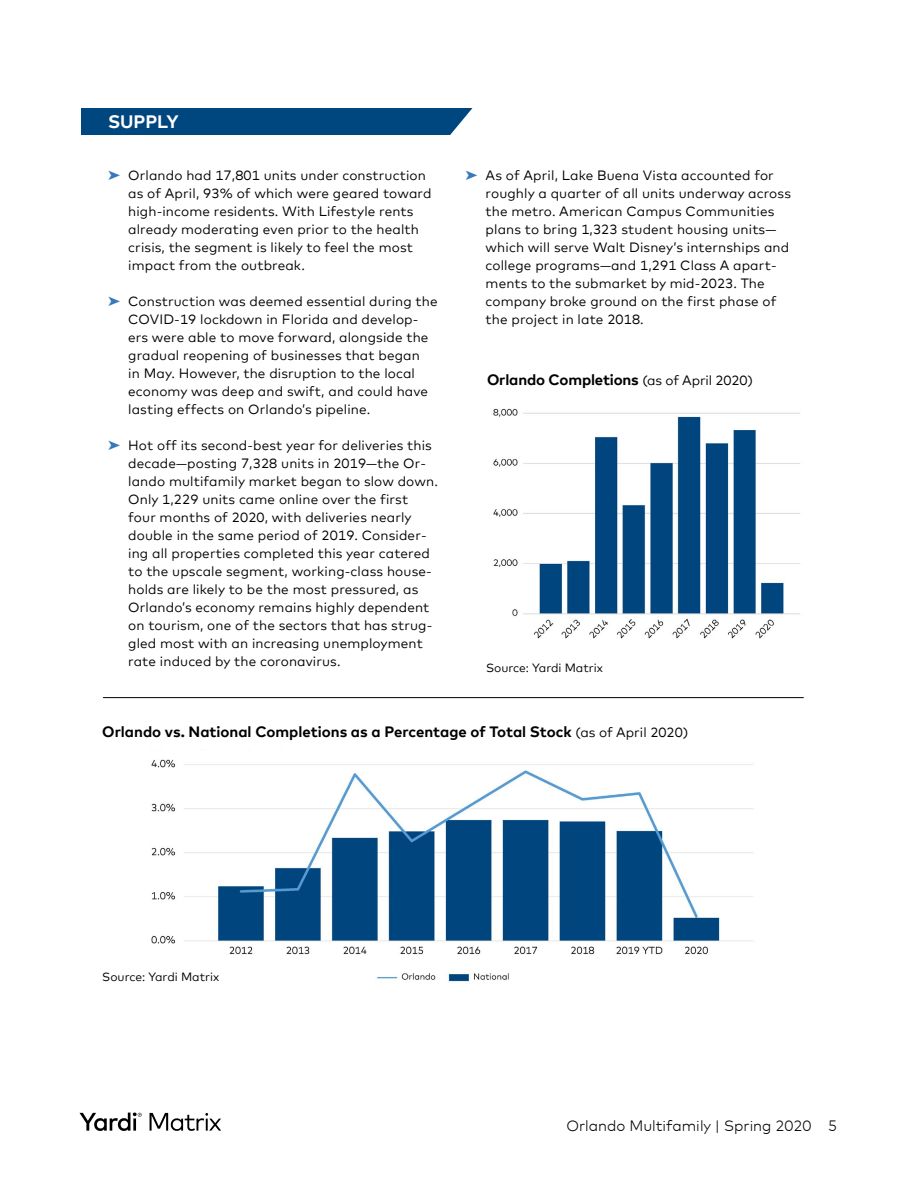
<style>
.page{position:relative;width:918px;height:1188px;background:#fff}
.page>*{position:absolute;margin:0;border:0;box-sizing:border-box;transform-origin:0 0}
.t1{font:700 18px "Mark Offc Pro";color:#fff}
.t2{font:700 15px "Mark Offc Pro";color:#000}
.t3{font:300 15px "Mark Offc Pro";color:#000}
.t4{font:13.5px/18px "Mark Offc Pro";letter-spacing:.01em;color:#000}
.t5{font:12px "Mark Offc Pro";color:#000}
.s1{color:#3879be}
.s2{font-weight:400;font-size:13.5px}
</style>
<div class="page">
<svg style="left:80px;top:1112px;width:62px;height:19px"></svg>
<svg style="left:150px;top:1113px;width:71px;height:18px"></svg>
<img style="left:151px;top:759px;width:602px;height:223px">
<img style="left:493px;top:408px;width:307px;height:231px">
<div style="left:81px;top:108px;width:391px;height:27px;background:#00467f"></div>
<hr style="left:103px;top:697px;width:701px;height:1px;background:#000">
<h1 class="t1" style="left:108px;top:108px;width:72px">SUPPLY</h1>
<p class="t4" style="left:128px;top:165px;width:305px;text-indent:-20px"><span class="s1">➤</span> Orlando had 17,801 units under construction as of April, 93% of which were geared toward high-income residents. With Lifestyle rents already moderating even prior to the health crisis, the segment is likely to feel the most impact from the outbreak.</p>
<p class="t4" style="left:128px;top:291px;width:311px;text-indent:-20px"><span class="s1">➤</span> Construction was deemed essential during the COVID-19 lockdown in Florida and develop&shy;ers were able to move forward, alongside the gradual reopening of businesses that began<br>in May. However, the disruption to the local economy was deep and swift, and could have lasting effects on Orlando’s pipeline.</p>
<p class="t4" style="left:128px;top:435px;width:311px;text-indent:-20px"><span class="s1">➤</span> Hot off its second-best year for deliveries this decade—posting 7,328 units in 2019—the Or&shy;lando multifamily market began to slow down.<br>Only 1,229 units came online over the first four months of 2020, with deliveries nearly double in the same period of 2019. Consider&shy;ing all properties completed this year catered to the upscale segment, working-class house&shy;holds are likely to be the most pressured, as Orlando’s economy remains highly dependent on tourism, one of the sectors that has strug&shy;gled most with an increasing unemployment rate induced by the coronavirus.</p>
<p class="t4" style="left:486px;top:165px;width:307px;text-indent:-20px"><span class="s1">➤</span> As of April, Lake Buena Vista accounted for roughly a quarter of all units underway across the metro. American Campus Communities plans to bring 1,323 student housing units— which will serve Walt Disney’s internships and college programs—and 1,291 Class A apart&shy;ments to the submarket by mid-2023. The company broke ground on the first phase of the project in late 2018.</p>
<p class="t2" style="left:487px;top:369px;width:267px">Orlando Completions <span class="s2">(as of April 2020)</span></p>
<p class="t5" style="left:486px;top:659px;width:119px">Source: Yardi Matrix</p>
<p class="t2" style="left:102px;top:721px;width:588px">Orlando vs. National Completions as a Percentage of Total Stock <span class="s2">(as of April 2020)</span></p>
<p class="t5" style="left:102px;top:968px;width:119px">Source: Yardi Matrix</p>
<p class="t3" style="left:567px;top:1115px;width:272px">Orlando Multifamily | Spring 2020 5</p>
</div>
